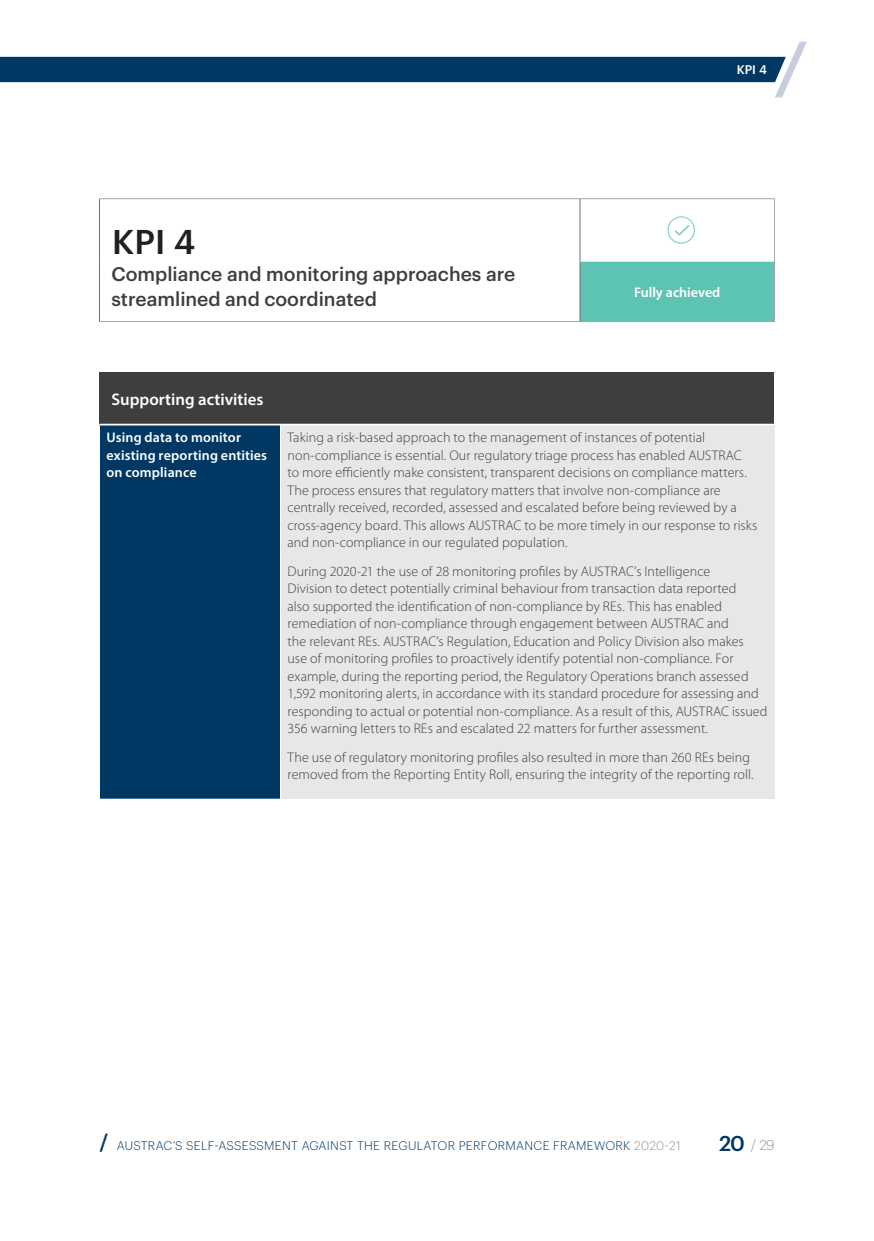
<style>
.page{position:relative;width:874px;height:1241px;background:#fff}
.page>*{position:absolute;margin:0;border:0;box-sizing:border-box;transform-origin:0 0}
.Heading_2{font:500 33.6px "Graphik";color:#231f20}
.Heading_3{font:500 19.25px/24.5px "Graphik";color:#3e3e3f}
.Body{font:600 16.8px "Myriad Pro";color:#fff}
.Table_Text{font:300 14px/17.5px "Myriad Pro";letter-spacing:.005em;color:#3e3e3f}
.Table_Highlight{font:600 14px/17.5px "Myriad Pro";letter-spacing:.01em;color:#fff}
.Body-2{font:600 14px "Myriad Pro";color:#fff}
.t1{font:300 14px "Graphik";color:#939598}
.t2{font:300 12.25px "Graphik";letter-spacing:.025em;color:#003863}
.t3{font:500 12.25px "Graphik";color:#fff}
.s1{font-weight:500;font-size:21px}
.s2{color:#939598}
.s3{font-weight:500;font-size:21px;color:#003863}
</style>
<div class="page">
<svg style="left:0;top:42px;width:806px;height:55px"></svg>
<div style="left:99px;top:372px;width:675px;height:52px;background:#3e3e3f"></div>
<div style="left:99px;top:424px;width:181px;height:375px;background:#003863"></div>
<div style="left:280px;top:424px;width:494px;height:375px;background:#e6e7e9"></div>
<hr style="left:773px;top:372px;width:2px;height:51px;background:#fff">
<hr style="left:99px;top:425px;width:1px;height:373px;background:#fff">
<hr style="left:99px;top:798px;width:181px;height:1px;background:#fff">
<hr style="left:280px;top:425px;width:1px;height:373px;background:#fff">
<hr style="left:99px;top:423px;width:181px;height:2px;background:#fff">
<hr style="left:280px;top:423px;width:495px;height:2px;background:#fff">
<svg style="left:100px;top:199px;width:673px;height:62px"></svg>
<div style="left:579px;top:261px;width:195px;height:60px;background:#5dc3b3"></div>
<hr style="left:99px;top:198px;width:480px;height:1px;background:#a8a9ad">
<hr style="left:579px;top:198px;width:195px;height:1px;background:#a8a9ad">
<hr style="left:773px;top:199px;width:1px;height:62px;background:#a8a9ad">
<hr style="left:579px;top:261px;width:195px;height:1px;background:#f2f3f4">
<hr style="left:773px;top:261px;width:1px;height:60px;background:#a8a9ad">
<hr style="left:99px;top:321px;width:480px;height:1px;background:#a8a9ad">
<hr style="left:579px;top:321px;width:195px;height:1px;background:#a8a9ad">
<hr style="left:99px;top:199px;width:1px;height:62px;background:#6c6d70">
<hr style="left:99px;top:261px;width:1px;height:60px;background:#6c6d70">
<hr style="left:579px;top:199px;width:1px;height:62px;background:#6c6d70">
<hr style="left:579px;top:261px;width:1px;height:60px;background:#6c6d70">
<svg style="left:667px;top:216px;width:27px;height:28px"></svg>
<p class="Heading_2" style="left:112px;top:216px;width:84px">KPI 4</p>
<p class="Heading_3" style="left:111px;top:260px;width:405px">Compliance and monitoring approaches are streamlined and coordinated</p>
<p class="t3" style="left:736px;top:61px;width:32px">KPI 4</p>
<p class="Body-2" style="left:633px;top:283px;width:88px">Fully achieved</p>
<p class="Body" style="left:111px;top:388px;width:153px">Supporting activities</p>
<p class="Table_Highlight" style="left:106px;top:428px;width:162px">Using data to monitor existing reporting entities on compliance</p>
<p class="Table_Text" style="left:287px;top:428px;width:471px">Taking a risk-based approach to the management of instances of potential non-compliance is essential. Our regulatory triage process has enabled AUSTRAC<br>to more efficiently make consistent, transparent decisions on compliance matters.<br>The process ensures that regulatory matters that involve non-compliance are centrally received, recorded, assessed and escalated before being reviewed by a cross-agency board. This allows AUSTRAC to be more timely in our response to risks and non-compliance in our regulated population.</p>
<p class="Table_Text" style="left:287px;top:562px;width:481px">During 2020-21 the use of 28 monitoring profiles by AUSTRAC’s Intelligence<br>Division to detect potentially criminal behaviour from transaction data reported<br>also supported the identification of non-compliance by REs. This has enabled remediation of non-compliance through engagement between AUSTRAC and<br>the relevant REs. AUSTRAC’s Regulation, Education and Policy Division also makes<br>use of monitoring profiles to proactively identify potential non-compliance. For example, during the reporting period, the Regulatory Operations branch assessed 1,592 monitoring alerts, in accordance with its standard procedure for assessing and responding to actual or potential non-compliance. As a result of this, AUSTRAC issued 356 warning letters to REs and escalated 22 matters for further assessment.</p>
<p class="Table_Text" style="left:287px;top:748px;width:467px">The use of regulatory monitoring profiles also resulted in more than 260 REs being removed from the Reporting Entity Roll, ensuring the integrity of the reporting roll.</p>
<p class="t2" style="left:99px;top:1136px;width:582px"><span class="s1">/</span> AUSTRAC’S SELF-ASSESSMENT AGAINST THE REGULATOR PERFORMANCE FRAMEWORK <span class="s2">2020-21</span></p>
<p class="t1" style="left:719px;top:1134px;width:57px"><span class="s3">20</span> / 29</p>
</div>
